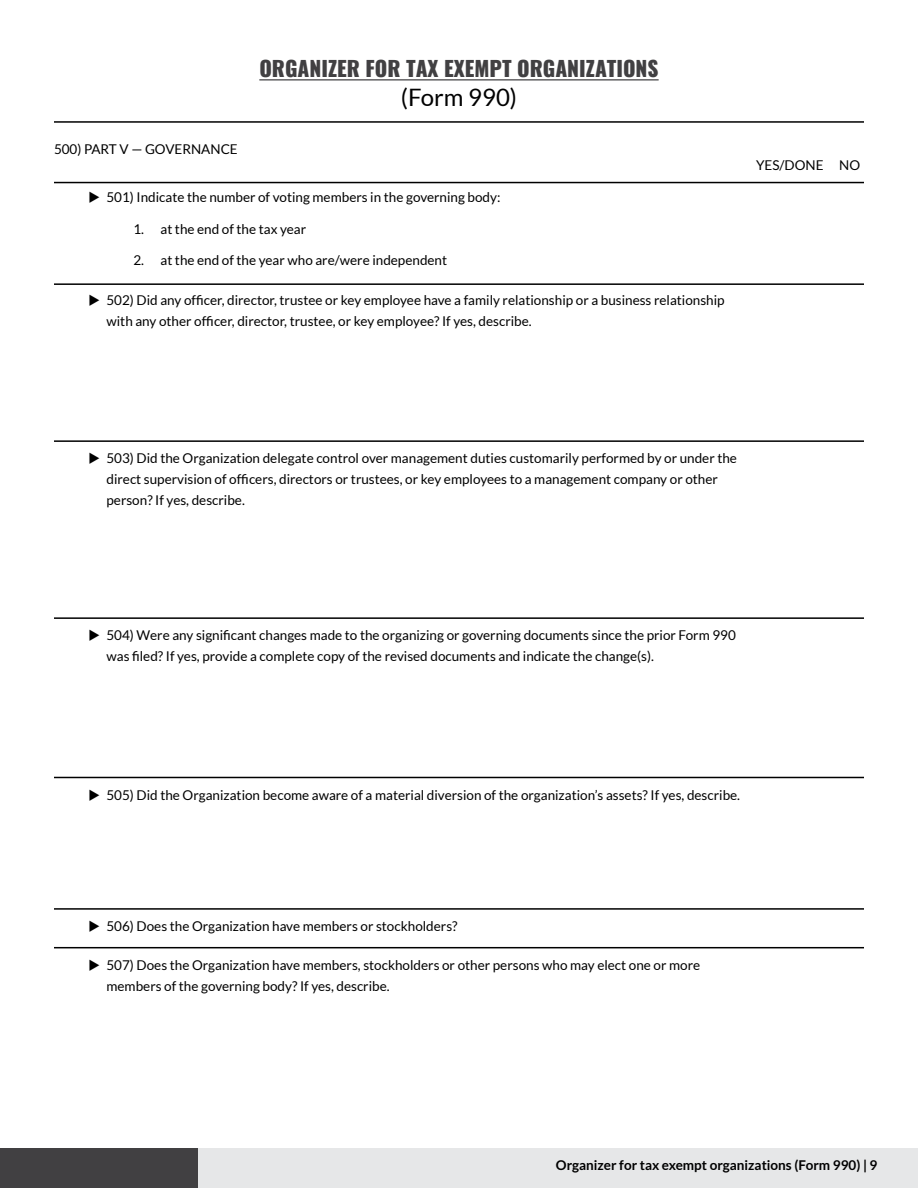
<style>
.page{position:relative;width:918px;height:1188px;background:#fff}
.page>*{position:absolute;margin:0;border:0;box-sizing:border-box;transform-origin:0 0}
.t1{font:24px "Lato";color:#000}
.t2{font:800 21px "Oswald";color:#414042}
.t3{font:13.5px/21px "Lato";color:#000}
.t4{font:700 13.5px "Lato";color:#000}
</style>
<div class="page">
<div style="left:0;top:1148px;width:198px;height:40px;background:#414042"></div>
<div style="left:198px;top:1148px;width:720px;height:40px;background:#e6e7e8"></div>
<hr style="left:259px;top:79px;width:400px;height:1px;background:#414042">
<hr style="left:54px;top:121px;width:810px;height:2px;background:#000">
<hr style="left:54px;top:182px;width:810px;height:1px;background:#000">
<hr style="left:54px;top:283px;width:810px;height:2px;background:#000">
<hr style="left:54px;top:440px;width:810px;height:2px;background:#000">
<hr style="left:54px;top:617px;width:810px;height:2px;background:#000">
<hr style="left:54px;top:777px;width:810px;height:1px;background:#000">
<hr style="left:54px;top:947px;width:810px;height:1px;background:#000">
<hr style="left:54px;top:908px;width:810px;height:2px;background:#000">
<p class="t3" style="left:54px;top:139px;width:185px">500) PART V — GOVERNANCE</p>
<h2 class="t2" style="left:259px;top:54px;width:401px">ORGANIZER FOR TAX EXEMPT ORGANIZATIONS</h2>
<h1 class="t1" style="left:401px;top:84px;width:118px">(Form 990)</h1>
<p class="t3" style="left:107px;top:187px;width:395px">501) Indicate the number of voting members in the governing body:</p>
<p class="t3" style="left:134px;top:218px;width:174px">1. at the end of the tax year</p>
<p class="t3" style="left:134px;top:250px;width:315px">2. at the end of the year who are/were independent</p>
<p class="t3" style="left:107px;top:290px;width:620px">502) Did any officer, director, trustee or key employee have a family relationship or a business relationship with any other officer, director, trustee, or key employee? If yes, describe.</p>
<p class="t3" style="left:756px;top:155px;width:106px">YES/DONE NO</p>
<p class="t3" style="left:107px;top:448px;width:632px">503) Did the Organization delegate control over management duties customarily performed by or under the direct supervision of officers, directors or trustees, or key employees to a management company or other person? If yes, describe.</p>
<p class="t3" style="left:107px;top:625px;width:631px">504) Were any significant changes made to the organizing or governing documents since the prior Form 990 was filed? If yes, provide a complete copy of the revised documents and indicate the change(s).</p>
<p class="t3" style="left:107px;top:784px;width:635px">505) Did the Organization become aware of a material diversion of the organization’s assets? If yes, describe.</p>
<p class="t3" style="left:107px;top:916px;width:353px">506) Does the Organization have members or stockholders?</p>
<p class="t3" style="left:107px;top:954px;width:595px">507) Does the Organization have members, stockholders or other persons who may elect one or more members of the governing body? If yes, describe.</p>
<p class="t4" style="left:556px;top:1157px;width:323px">Organizer for tax exempt organizations (Form 990) | 9</p>
</div>
